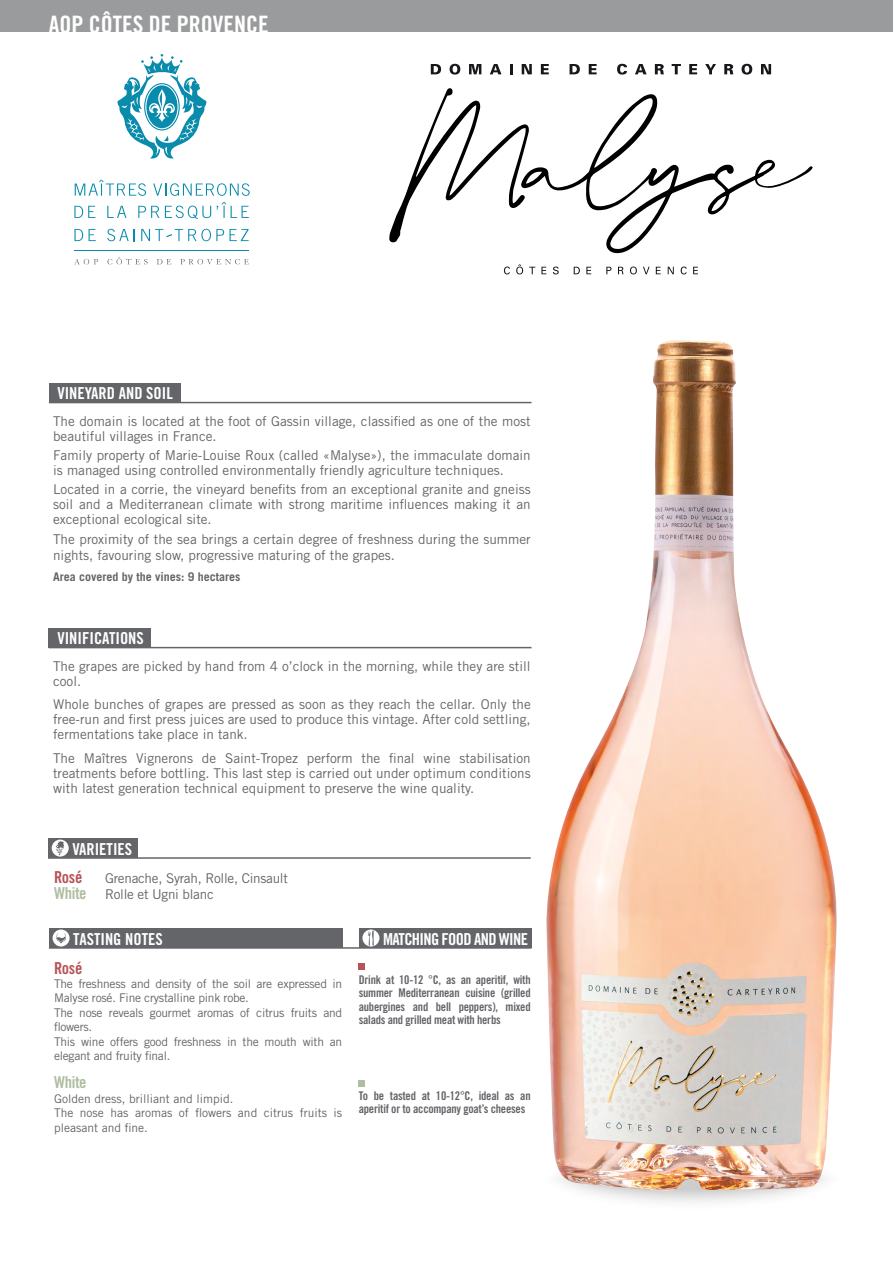
<style>
.page{position:relative;width:893px;height:1263px;background:#fff}
.page>*{position:absolute;margin:0;border:0;box-sizing:border-box;transform-origin:0 0}
.t1{font:24px "Trade Gothic LT Std Bd Cn 20";color:#fff}
.t2{font:16.5px "Trade Gothic LT Std Bd Cn 20";color:#fff}
.t3{font:16.5px "Trade Gothic LT Std Bd Cn 20";letter-spacing:-.04em;color:#fff}
.t4{font:16.5px "Trade Gothic LT Std Bd Cn 20";letter-spacing:-.02em;color:#b75358}
.t5{font:16.5px "Trade Gothic LT Std Bd Cn 20";letter-spacing:-.02em;color:#afbda1}
.t6{font:13.5px/15px "Trade Gothic LT Std";color:#646569}
.t7{font:13.5px/16.5px "Trade Gothic LT Std";letter-spacing:-.02em;color:#646569}
.t8{font:12px/14.4px "Trade Gothic LT Std";letter-spacing:-.02em;color:#646569}
.t9{font:12px/13.5px "Trade Gothic LT Std Bd Cn 20";letter-spacing:-.02em;color:#646569;text-align:justify}
.t10{font:12px/14.4px "Trade Gothic LT Std";color:#646569}
.t11{font:700 12px "Trade Gothic LT Std";color:#646569}
.s1{font-family:"Trade Gothic LT Std Bd Cn 20";font-size:16.5px;color:#afbda1}
</style>
<div class="page">
<div style="left:49px;top:383px;width:132px;height:20px;background:#646569"></div>
<div style="left:49px;top:628px;width:102px;height:20px;background:#646569"></div>
<svg style="left:359px;top:964px;width:6px;height:6px"></svg>
<div style="left:0;top:0;width:893px;height:32px;background:#9a9b9d"></div>
<svg style="left:117px;top:54px;width:89px;height:104px"></svg>
<hr style="left:75px;top:250px;width:174px;height:1px;background:#098bac">
<svg style="left:75px;top:180px;width:71px;height:16px"></svg>
<svg style="left:153px;top:183px;width:97px;height:13px"></svg>
<svg style="left:74px;top:206px;width:21px;height:12px"></svg>
<svg style="left:107px;top:206px;width:19px;height:12px"></svg>
<svg style="left:138px;top:206px;width:21px;height:12px"></svg>
<svg style="left:165px;top:202px;width:84px;height:17px"></svg>
<svg style="left:74px;top:229px;width:9px;height:12px"></svg>
<svg style="left:89px;top:229px;width:7px;height:12px"></svg>
<svg style="left:107px;top:229px;width:28px;height:12px"></svg>
<svg style="left:230px;top:229px;width:19px;height:12px"></svg>
<svg style="left:141px;top:229px;width:83px;height:12px"></svg>
<svg style="left:107px;top:257px;width:41px;height:7px"></svg>
<svg style="left:157px;top:259px;width:14px;height:5px"></svg>
<svg style="left:74px;top:259px;width:24px;height:5px"></svg>
<svg style="left:180px;top:259px;width:69px;height:5px"></svg>
<hr style="left:49px;top:402px;width:482px;height:1px;background:#646569">
<hr style="left:49px;top:647px;width:482px;height:1px;background:#646569">
<div style="left:48px;top:838px;width:89px;height:20px;background:#646569"></div>
<svg style="left:52px;top:839px;width:17px;height:17px"></svg>
<svg style="left:56px;top:841px;width:8px;height:14px"></svg>
<div style="left:49px;top:928px;width:293px;height:20px;background:#646569"></div>
<div style="left:53px;top:929px;width:17px;height:17px;background:#fff;border-radius:50%"></div>
<svg style="left:56px;top:933px;width:10px;height:10px"></svg>
<div style="left:359px;top:928px;width:172px;height:20px;background:#646569"></div>
<div style="left:362px;top:929px;width:17px;height:17px;background:#fff;border-radius:50%"></div>
<svg style="left:368px;top:930px;width:6px;height:16px"></svg>
<hr style="left:48px;top:857px;width:483px;height:2px;background:#646569">
<hr style="left:49px;top:947px;width:482px;height:2px;background:#646569">
<svg style="left:389px;top:88px;width:424px;height:165px"></svg>
<svg style="left:504px;top:266px;width:6px;height:8px"></svg>
<svg style="left:516px;top:264px;width:7px;height:10px"></svg>
<svg style="left:529px;top:267px;width:6px;height:7px"></svg>
<svg style="left:541px;top:267px;width:5px;height:7px"></svg>
<svg style="left:553px;top:267px;width:6px;height:7px"></svg>
<svg style="left:574px;top:267px;width:6px;height:7px"></svg>
<svg style="left:586px;top:267px;width:5px;height:7px"></svg>
<svg style="left:606px;top:267px;width:5px;height:7px"></svg>
<svg style="left:618px;top:267px;width:5px;height:7px"></svg>
<svg style="left:630px;top:267px;width:7px;height:7px"></svg>
<svg style="left:643px;top:267px;width:7px;height:7px"></svg>
<svg style="left:656px;top:267px;width:5px;height:7px"></svg>
<svg style="left:668px;top:267px;width:6px;height:7px"></svg>
<svg style="left:681px;top:266px;width:6px;height:8px"></svg>
<svg style="left:693px;top:267px;width:5px;height:7px"></svg>
<svg style="left:431px;top:64px;width:10px;height:10px"></svg>
<svg style="left:450px;top:64px;width:10px;height:11px"></svg>
<svg style="left:469px;top:64px;width:12px;height:10px"></svg>
<svg style="left:490px;top:64px;width:11px;height:10px"></svg>
<svg style="left:510px;top:64px;width:3px;height:10px"></svg>
<svg style="left:522px;top:64px;width:10px;height:10px"></svg>
<svg style="left:541px;top:64px;width:8px;height:10px"></svg>
<svg style="left:570px;top:64px;width:10px;height:10px"></svg>
<svg style="left:589px;top:64px;width:8px;height:10px"></svg>
<svg style="left:617px;top:64px;width:10px;height:11px"></svg>
<svg style="left:635px;top:64px;width:12px;height:10px"></svg>
<svg style="left:655px;top:64px;width:9px;height:10px"></svg>
<svg style="left:672px;top:64px;width:9px;height:10px"></svg>
<svg style="left:689px;top:64px;width:8px;height:10px"></svg>
<svg style="left:705px;top:64px;width:11px;height:10px"></svg>
<svg style="left:724px;top:64px;width:9px;height:10px"></svg>
<svg style="left:741px;top:64px;width:11px;height:11px"></svg>
<svg style="left:761px;top:64px;width:10px;height:10px"></svg>
<svg style="left:359px;top:1080px;width:6px;height:6px"></svg>
<svg style="left:537px;top:1142px;width:310px;height:73px"></svg>
<img style="left:546px;top:340px;width:294px;height:851px">
<h1 class="t1" style="left:49px;top:9px;width:221px">AOP CÔTES DE PROVENCE</h1>
<p class="t2" style="left:57px;top:383px;width:117px">VINEYARD AND SOIL</p>
<p class="t6" style="left:53px;top:413px;width:479px">The domain is located at the foot of Gassin village, classified as one of the most beautiful villages in France.</p>
<p class="t6" style="left:53px;top:448px;width:479px">Family property of Marie-Louise Roux (called «Malyse»), the immaculate domain is managed using controlled environmentally friendly agriculture techniques.</p>
<p class="t6" style="left:53px;top:482px;width:479px;text-align:justify">Located in a corrie, the vineyard benefits from an exceptional granite and gneiss soil and a Mediterranean climate with strong maritime influences making it an exceptional ecological site.</p>
<p class="t6" style="left:53px;top:530px;width:479px;line-height:16.5px">The proximity of the sea brings a certain degree of freshness during the summer nights, favouring slow, progressive maturing of the grapes.</p>
<p class="t11" style="left:53px;top:569px;width:189px">Area covered by the vines: 9 hectares</p>
<p class="t2" style="left:57px;top:628px;width:88px">VINIFICATIONS</p>
<p class="t6" style="left:53px;top:658px;width:479px">The grapes are picked by hand from 4 o’clock in the morning, while they are still cool.</p>
<p class="t6" style="left:53px;top:697px;width:479px;text-align:justify">Whole bunches of grapes are pressed as soon as they reach the cellar. Only the free-run and first press juices are used to produce this vintage. After cold settling, fermentations take place in tank.</p>
<p class="t6" style="left:53px;top:750px;width:479px;text-align:justify">The Maîtres Vignerons de Saint-Tropez perform the final wine stabilisation treatments before bottling. This last step is carried out under optimum conditions with latest generation technical equipment to preserve the wine quality.</p>
<p class="t2" style="left:72px;top:839px;width:61px">VARIETIES</p>
<p class="t4" style="left:54px;top:867px;width:30px">Rosé</p>
<p class="t7" style="left:54px;top:869px;width:235px;text-indent:51px">Grenache, Syrah, Rolle, Cinsault<br><span class="s1">White</span> Rolle et Ugni blanc</p>
<p class="t2" style="left:73px;top:929px;width:91px">TASTING NOTES</p>
<p class="t3" style="left:383px;top:929px;width:147px">MATCHING FOOD AND WINE</p>
<p class="t4" style="left:54px;top:958px;width:30px">Rosé</p>
<p class="t8" style="left:54px;top:976px;width:290px">The freshness and density of the soil are expressed in Malyse rosé. Fine crystalline pink robe.<br>The nose reveals gourmet aromas of citrus fruits and flowers.<br>This wine offers good freshness in the mouth with an elegant and fruity final.</p>
<p class="t5" style="left:54px;top:1072px;width:34px">White</p>
<p class="t10" style="left:54px;top:1091px;width:290px">Golden dress, brilliant and limpid.<br>The nose has aromas of flowers and citrus fruits is pleasant and fine.</p>
<p class="t9" style="left:359px;top:972px;width:173px">Drink at 10-12 °C, as an aperitif, with summer Mediterranean cuisine (grilled aubergines and bell peppers), mixed salads and grilled meat with herbs</p>
<p class="t9" style="left:359px;top:1089px;width:173px">To be tasted at 10-12°C, ideal as an aperitif or to accompany goat’s cheeses</p>
</div>
